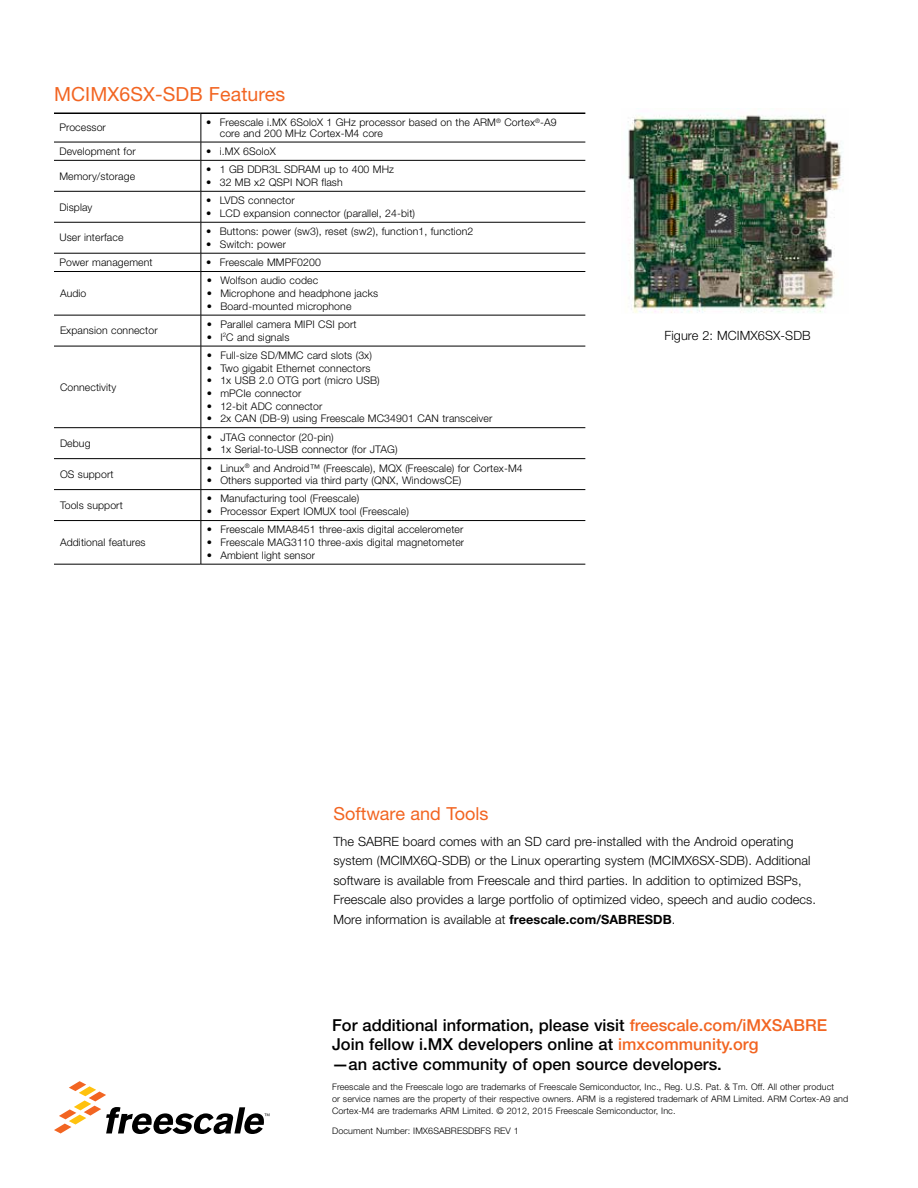
<style>
.page{position:relative;width:918px;height:1188px;background:#fff}
.page>*{position:absolute;margin:0;border:0;box-sizing:border-box;transform-origin:0 0}
._12_Table_Diagram_He{font:19.5px "Helvetica Neue LT Pro";letter-spacing:.005em;color:#f26522}
._03_Body_Sub_01{font:18px "Helvetica Neue LT Pro";color:#f26522}
._08_CallToAction{font:500 16.5px/19.5px "Helvetica Neue LT Pro";color:#000}
._00_BodyCopy{font:300 12.75px/19.5px "Helvetica Neue LT Pro";letter-spacing:.005em;color:#000}
._14_Table_Body_Copy{font:300 10.5px/10.5px "Helvetica Neue LT Pro";letter-spacing:.01em;color:#000}
._09_Boilerplate{font:300 9px/12px "Helvetica Neue LT Pro";letter-spacing:.01em;color:#000}
.s1{font-weight:700}
.s2{color:#f26522}
</style>
<div class="page">
<svg style="left:54px;top:1081px;width:215px;height:53px"></svg>
<img style="left:628px;top:114px;width:214px;height:199px">
<hr style="left:54px;top:142px;width:147px;height:1px;background:#000">
<hr style="left:201px;top:142px;width:384px;height:1px;background:#000">
<svg style="left:201px;top:114px;width:1px;height:46px"></svg>
<hr style="left:54px;top:160px;width:147px;height:1px;background:#000">
<hr style="left:201px;top:160px;width:384px;height:1px;background:#000">
<hr style="left:201px;top:161px;width:1px;height:30px;background:#000">
<hr style="left:54px;top:191px;width:147px;height:1px;background:#000">
<hr style="left:201px;top:191px;width:384px;height:1px;background:#000">
<hr style="left:201px;top:191px;width:1px;height:31px;background:#000">
<hr style="left:54px;top:222px;width:147px;height:1px;background:#000">
<hr style="left:201px;top:222px;width:384px;height:1px;background:#000">
<hr style="left:201px;top:222px;width:1px;height:31px;background:#000">
<hr style="left:54px;top:253px;width:147px;height:1px;background:#000">
<hr style="left:201px;top:253px;width:384px;height:1px;background:#000">
<svg style="left:201px;top:253px;width:1px;height:18px"></svg>
<hr style="left:54px;top:271px;width:147px;height:1px;background:#000">
<hr style="left:201px;top:271px;width:384px;height:1px;background:#000">
<hr style="left:201px;top:272px;width:1px;height:43px;background:#000">
<hr style="left:54px;top:315px;width:147px;height:1px;background:#000">
<hr style="left:201px;top:315px;width:384px;height:1px;background:#000">
<hr style="left:201px;top:315px;width:1px;height:31px;background:#000">
<hr style="left:54px;top:346px;width:147px;height:1px;background:#000">
<hr style="left:201px;top:346px;width:384px;height:1px;background:#000">
<hr style="left:201px;top:346px;width:1px;height:81px;background:#000">
<hr style="left:54px;top:427px;width:147px;height:1px;background:#000">
<hr style="left:201px;top:427px;width:384px;height:1px;background:#000">
<hr style="left:201px;top:428px;width:1px;height:30px;background:#000">
<hr style="left:54px;top:458px;width:147px;height:1px;background:#000">
<hr style="left:201px;top:458px;width:384px;height:1px;background:#000">
<hr style="left:201px;top:459px;width:1px;height:30px;background:#000">
<hr style="left:54px;top:489px;width:147px;height:1px;background:#000">
<hr style="left:201px;top:489px;width:384px;height:1px;background:#000">
<hr style="left:201px;top:490px;width:1px;height:30px;background:#000">
<hr style="left:54px;top:520px;width:147px;height:1px;background:#000">
<hr style="left:201px;top:520px;width:384px;height:1px;background:#000">
<hr style="left:201px;top:521px;width:1px;height:43px;background:#000">
<hr style="left:54px;top:564px;width:147px;height:1px;background:#000">
<hr style="left:201px;top:564px;width:384px;height:1px;background:#000">
<hr style="left:54px;top:112px;width:147px;height:2px;background:#000">
<hr style="left:201px;top:112px;width:384px;height:2px;background:#000">
<p class="_12_Table_Diagram_He" style="left:54px;top:82px;width:233px">MCIMX6SX-SDB Features</p>
<p class="_14_Table_Body_Copy" style="left:59px;top:122px;width:48px">Processor</p>
<p class="_14_Table_Body_Copy" style="left:220px;top:117px;width:338px;text-indent:-14px">• Freescale i.MX 6SoloX 1 GHz processor based on the ARM<sup>®</sup> Cortex<sup>®</sup>-A9 core and 200 MHz Cortex-M4 core</p>
<p class="_14_Table_Body_Copy" style="left:59px;top:146px;width:78px">Development for</p>
<p class="_14_Table_Body_Copy" style="left:206px;top:146px;width:71px">• i.MX 6SoloX</p>
<p class="_14_Table_Body_Copy" style="left:59px;top:170px;width:77px">Memory/storage</p>
<p class="_14_Table_Body_Copy" style="left:206px;top:164px;width:189px">• 1 GB DDR3L SDRAM up to 400 MHz</p>
<p class="_14_Table_Body_Copy" style="left:206px;top:177px;width:138px">• 32 MB x2 QSPI NOR flash</p>
<p class="_14_Table_Body_Copy" style="left:59px;top:201px;width:35px">Display</p>
<p class="_14_Table_Body_Copy" style="left:59px;top:232px;width:66px">User interface</p>
<p class="_14_Table_Body_Copy" style="left:206px;top:195px;width:90px">• LVDS connector</p>
<p class="_14_Table_Body_Copy" style="left:206px;top:208px;width:210px">• LCD expansion connector (parallel, 24-bit)</p>
<p class="_14_Table_Body_Copy" style="left:206px;top:226px;width:269px">• Buttons: power (sw3), reset (sw2), function1, function2</p>
<p class="_14_Table_Body_Copy" style="left:206px;top:239px;width:81px">• Switch: power</p>
<p class="_14_Table_Body_Copy" style="left:59px;top:257px;width:95px">Power management</p>
<p class="_14_Table_Body_Copy" style="left:206px;top:257px;width:116px">• Freescale MMPF0200</p>
<p class="_14_Table_Body_Copy" style="left:60px;top:288px;width:28px">Audio</p>
<p class="_14_Table_Body_Copy" style="left:207px;top:275px;width:113px">• Wolfson audio codec</p>
<p class="_14_Table_Body_Copy" style="left:207px;top:288px;width:173px">• Microphone and headphone jacks</p>
<p class="_14_Table_Body_Copy" style="left:207px;top:301px;width:146px">• Board-mounted microphone</p>
<p class="_14_Table_Body_Copy" style="left:60px;top:325px;width:99px">Expansion connector</p>
<p class="_14_Table_Body_Copy" style="left:60px;top:381px;width:58px">Connectivity</p>
<p class="_14_Table_Body_Copy" style="left:60px;top:438px;width:32px">Debug</p>
<p class="_14_Table_Body_Copy" style="left:60px;top:469px;width:55px">OS support</p>
<p class="_14_Table_Body_Copy" style="left:60px;top:500px;width:64px">Tools support</p>
<p class="_14_Table_Body_Copy" style="left:60px;top:537px;width:87px">Additional features</p>
<p class="_14_Table_Body_Copy" style="left:207px;top:319px;width:151px">• Parallel camera MIPI CSI port</p>
<p class="_14_Table_Body_Copy" style="left:207px;top:331px;width:84px">• I<sup>2</sup>C and signals</p>
<p class="_14_Table_Body_Copy" style="left:207px;top:350px;width:167px">• Full-size SD/MMC card slots (3x)</p>
<p class="_14_Table_Body_Copy" style="left:207px;top:362px;width:165px">• Two gigabit Ethernet connectors</p>
<p class="_14_Table_Body_Copy" style="left:207px;top:375px;width:174px">• 1x USB 2.0 OTG port (micro USB)</p>
<p class="_14_Table_Body_Copy" style="left:207px;top:388px;width:96px">• mPCIe connector</p>
<p class="_14_Table_Body_Copy" style="left:207px;top:400px;width:117px">• 12-bit ADC connector</p>
<p class="_14_Table_Body_Copy" style="left:207px;top:413px;width:287px">• 2x CAN (DB-9) using Freescale MC34901 CAN transceiver</p>
<p class="_14_Table_Body_Copy" style="left:207px;top:431px;width:128px">• JTAG connector (20-pin)</p>
<p class="_14_Table_Body_Copy" style="left:207px;top:444px;width:192px">• 1x Serial-to-USB connector (for JTAG)</p>
<p class="_14_Table_Body_Copy" style="left:207px;top:462px;width:317px">• Linux<sup>®</sup> and Android™ (Freescale), MQX (Freescale) for Cortex-M4</p>
<p class="_14_Table_Body_Copy" style="left:207px;top:475px;width:256px">• Others supported via third party (QNX, WindowsCE)</p>
<p class="_14_Table_Body_Copy" style="left:207px;top:493px;width:154px">• Manufacturing tool (Freescale)</p>
<p class="_14_Table_Body_Copy" style="left:207px;top:506px;width:204px">• Processor Expert IOMUX tool (Freescale)</p>
<p class="_14_Table_Body_Copy" style="left:207px;top:524px;width:258px">• Freescale MMA8451 three-axis digital accelerometer</p>
<p class="_14_Table_Body_Copy" style="left:207px;top:537px;width:259px">• Freescale MAG3110 three-axis digital magnetometer</p>
<p class="_14_Table_Body_Copy" style="left:207px;top:550px;width:110px">• Ambient light sensor</p>
<p class="_00_BodyCopy" style="left:665px;top:326px;width:148px">Figure 2: MCIMX6SX-SDB</p>
<p class="_03_Body_Sub_01" style="left:333px;top:802px;width:156px">Software and Tools</p>
<p class="_00_BodyCopy" style="left:333px;top:831px;width:484px">The SABRE board comes with an SD card pre-installed with the Android operating system (MCIMX6Q-SDB) or the Linux operarting system (MCIMX6SX-SDB). Additional software is available from Freescale and third parties. In addition to optimized BSPs, Freescale also provides a large portfolio of optimized video, speech and audio codecs.<br>More information is available at <span class="s1">freescale.com/SABRESDB</span>.</p>
<p class="_08_CallToAction" style="left:332px;top:1015px;width:497px">For additional information, please visit <span class="s2">freescale.com/iMXSABRE<br></span>Join fellow i.MX developers online at <span class="s2">imxcommunity.org<br></span>—an active community of open source developers.</p>
<p class="_09_Boilerplate" style="left:332px;top:1081px;width:518px">Freescale and the Freescale logo are trademarks of Freescale Semiconductor, Inc., Reg. U.S. Pat. &amp; Tm. Off. All other product<br>or service names are the property of their respective owners. ARM is a registered trademark of ARM Limited. ARM Cortex-A9 and<br>Cortex-M4 are trademarks ARM Limited. © 2012, 2015 Freescale Semiconductor, Inc.</p>
<p class="_09_Boilerplate" style="left:332px;top:1125px;width:188px">Document Number: IMX6SABRESDBFS REV 1</p>
</div>
